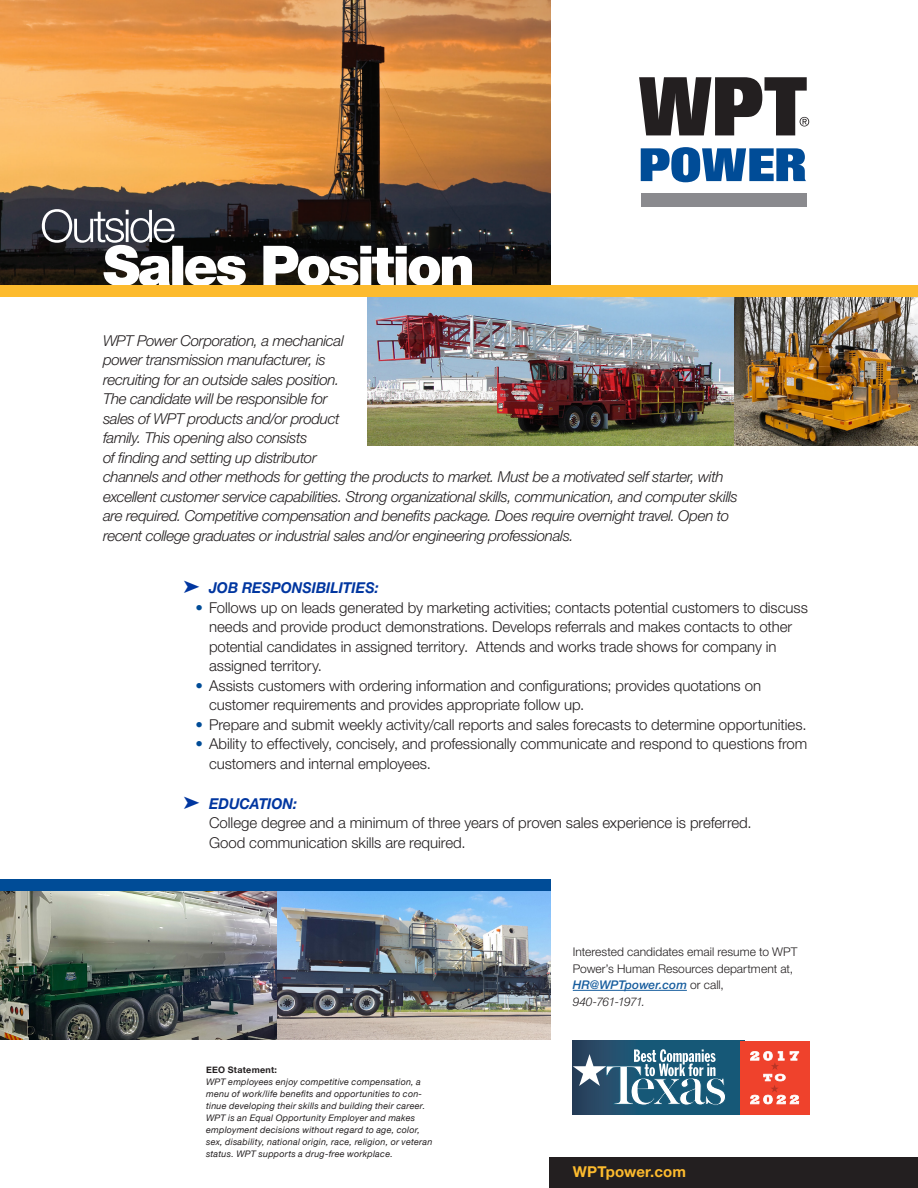
<style>
.page{position:relative;width:918px;height:1188px;background:#fff}
.page>*{position:absolute;margin:0;border:0;box-sizing:border-box;transform-origin:0 0}
.t1{font:300 15px/19.5px "Helvetica Neue LT Std";letter-spacing:-.005em;color:#231f20}
.t2{font:italic 300 15px/19.5px "Helvetica Neue LT Std";letter-spacing:-.02em;color:#231f20}
.t3{font:italic 700 15px "Helvetica Neue LT Std";color:#0036a0;scale:.95 1}
.t4{font:700 15px "Helvetica Neue LT Std";letter-spacing:.01em;color:#fdbb2e}
.t5{font:300 12px/16.5px "Helvetica Neue LT Std";letter-spacing:.005em;color:#231f20}
.t6{font:italic 300 12px "Helvetica Neue LT Std";letter-spacing:-.045em;color:#231f20}
.t7{font:italic 9px/12px "Helvetica Neue";letter-spacing:.025em;color:#231f20}
.t8{font:700 9px "Helvetica Neue";letter-spacing:.03em;color:#231f20}
.s1{color:#004c97}
.s2{font-weight:500;font-style:italic;color:#175d9e}
</style>
<div class="page">
<img style="left:276px;top:891px;width:275px;height:149px">
<img style="left:367px;top:297px;width:367px;height:149px">
<img style="left:0;top:0;width:551px;height:285px">
<hr style="left:573px;top:990px;width:114px;height:1px;background:#175d9e">
<svg style="left:42px;top:209px;width:430px;height:76px"></svg>
<svg style="left:641px;top:147px;width:165px;height:35px"></svg>
<svg style="left:639px;top:77px;width:170px;height:58px"></svg>
<div style="left:641px;top:193px;width:166px;height:13px;background:#8a8a8e"></div>
<div style="left:573px;top:1041px;width:171px;height:74px;background:linear-gradient(to right,#274966,#105e7e)"></div>
<div style="left:740px;top:1041px;width:69px;height:74px;background:#ef422c"></div>
<svg style="left:573px;top:1049px;width:153px;height:57px"></svg>
<svg style="left:750px;top:1051px;width:49px;height:53px"></svg>
<div style="left:549px;top:1157px;width:369px;height:31px;background:#231f20"></div>
<img style="left:734px;top:297px;width:184px;height:149px">
<img style="left:0;top:891px;width:276px;height:149px">
<div style="left:0;top:285px;width:918px;height:12px;background:#fdbb2e"></div>
<div style="left:0;top:879px;width:551px;height:12px;background:#004c97"></div>
<p class="t2" style="left:103px;top:331px;width:636px">WPT Power Corporation, a mechanical<br>power transmission manufacturer, is<br>recruiting for an outside sales position.<br>The candidate will be responsible for<br>sales of WPT products and/or product<br>family. This opening also consists<br>of finding and setting up distributor<br>channels and other methods for getting the products to market. Must be a motivated self starter, with excellent customer service capabilities. Strong organizational skills, communication, and computer skills are required. Competitive compensation and benefits package. Does require overnight travel. Open to recent college graduates or industrial sales and/or engineering professionals.</p>
<p class="t3" style="left:184px;top:579px;width:207px">➤ JOB RESPONSIBILITIES:</p>
<p class="t1" style="left:209px;top:598px;width:600px;text-indent:-14px"><span class="s1">•</span> Follows up on leads generated by marketing activities; contacts potential customers to discuss needs and provide product demonstrations. Develops referrals and makes contacts to other potential candidates in assigned territory. Attends and works trade shows for company in assigned territory.</p>
<p class="t1" style="left:209px;top:676px;width:553px;text-indent:-14px"><span class="s1">•</span> Assists customers with ordering information and configurations; provides quotations on customer requirements and provides appropriate follow up.</p>
<p class="t1" style="left:196px;top:715px;width:612px"><span class="s1">•</span> Prepare and submit weekly activity/call reports and sales forecasts to determine opportunities.</p>
<p class="t1" style="left:209px;top:734px;width:600px;text-indent:-14px"><span class="s1">•</span> Ability to effectively, concisely, and professionally communicate and respond to questions from customers and internal employees.</p>
<p class="t3" style="left:184px;top:794px;width:121px">➤ EDUCATION:</p>
<p class="t1" style="left:209px;top:813px;width:544px">College degree and a minimum of three years of proven sales experience is preferred.</p>
<p class="t1" style="left:209px;top:832px;width:258px">Good communication skills are required.</p>
<p class="t8" style="left:206px;top:1062px;width:73px">EEO Statement:</p>
<p class="t7" style="left:206px;top:1076px;width:228px">WPT employees enjoy competitive compensation, a menu of work/life benefits and opportunities to con&shy;tinue developing their skills and building their career.<br>WPT is an Equal Opportunity Employer and makes employment decisions without regard to age, color, sex, disability, national origin, race, religion, or veteran status. WPT supports a drug-free workplace.</p>
<p class="t5" style="left:573px;top:943px;width:226px">Interested candidates email resume to WPT<br>Power’s Human Resources department at,<br><span class="s2">HR@WPTpower.com</span> or call,</p>
<p class="t6" style="left:573px;top:994px;width:74px">940-761-1971.</p>
<p class="t4" style="left:573px;top:1162px;width:115px">WPTpower.com</p>
</div>
